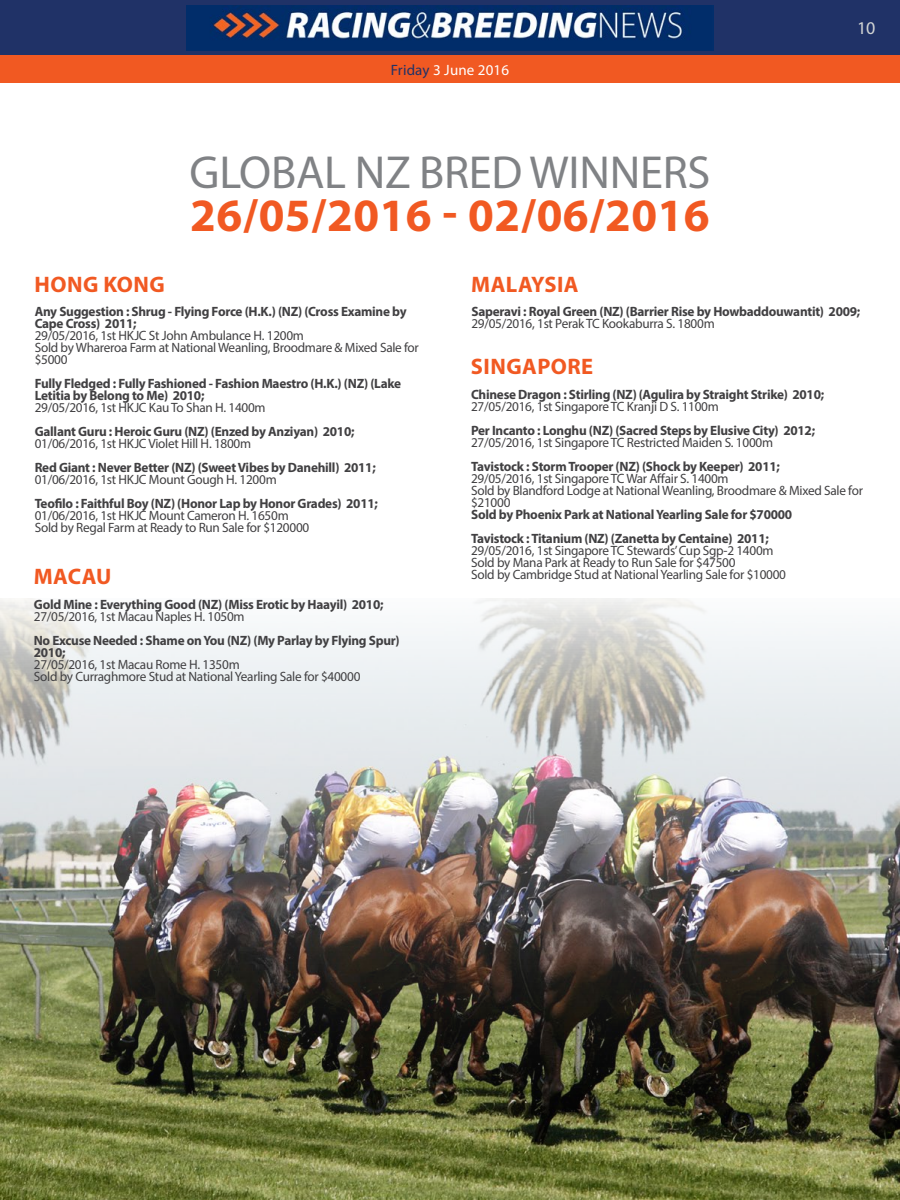
<style>
.page{position:relative;width:900px;height:1200px;background:#fff}
.page>*{position:absolute;margin:0;border:0;box-sizing:border-box;transform-origin:0 0}
.t1{font:700 46.5px "Myriad Pro";letter-spacing:.01em;color:#f15922}
.t2{font:46.5px "Myriad Pro";letter-spacing:-.005em;color:#808285}
.t3{font:700 22.5px "Myriad Pro";letter-spacing:.02em;color:#f15922}
.t4{font:18px "Myriad Pro";color:#d1d4d4}
.t5{font:15px "Myriad Pro";letter-spacing:.01em;color:#fff}
.t6{font:13.5px/12px "Myriad Pro";letter-spacing:-.02em;color:#414042}
.t7{font:700 13.5px/12px "Myriad Pro";letter-spacing:-.02em;color:#414042}
.s1{color:#203267}
</style>
<div class="page">
<div style="left:0;top:0;width:900px;height:64px;background:#203267"></div>
<div style="left:0;top:56px;width:900px;height:27px;background:#f15922"></div>
<img style="left:187px;top:5px;width:526px;height:46px">
<img style="left:0;top:599px;width:900px;height:600px">
<p class="t5" style="left:391px;top:61px;width:120px"><span class="s1">Friday</span> 3 June 2016</p>
<h2 class="t3" style="left:35px;top:269px;width:85px">HONG KON</h2>
<h2 class="t3" style="left:150px;top:269px;width:17px">G</h2>
<h1 class="t2" style="left:190px;top:144px;width:522px">Global NZ Bred Winners</h1>
<h1 class="t1" style="left:190px;top:185px;width:521px">26/05/2016 - 02/06/2016</h1>
<h2 class="t3" style="left:471px;top:269px;width:86px">MALAYSIA</h2>
<h3 class="t4" style="left:857px;top:17px;width:20px">10</h3>
<p class="t7" style="left:35px;top:305px;width:374px">Any Suggestion : Shrug - Flying Force (H.K.) (NZ) (Cross Examine by<br>Cape Cross) 2011;</p>
<p class="t6" style="left:35px;top:330px;width:386px">29/05/2016, 1st HKJC St John Ambulance H. 1200m<br>Sold by Whareroa Farm at National Weanling, Broodmare &amp; Mixed Sale for $5000</p>
<p class="t7" style="left:35px;top:377px;width:368px">Fully Fledged : Fully Fashioned - Fashion Maestro (H.K.) (NZ) (Lake<br>Letitia by Belong to Me) 2010;</p>
<p class="t6" style="left:35px;top:402px;width:232px">29/05/2016, 1st HKJC Kau To Shan H. 1400m</p>
<p class="t7" style="left:35px;top:425px;width:321px">Gallant Guru : Heroic Guru (NZ) (Enzed by Anziyan) 2010;</p>
<p class="t6" style="left:35px;top:438px;width:218px">01/06/2016, 1st HKJC Violet Hill H. 1800m</p>
<p class="t7" style="left:35px;top:461px;width:343px">Red Giant : Never Better (NZ) (Sweet Vibes by Danehill) 2011;</p>
<p class="t6" style="left:35px;top:474px;width:244px">01/06/2016, 1st HKJC Mount Gough H. 1200m</p>
<p class="t7" style="left:35px;top:498px;width:345px">Teofilo : Faithful Boy (NZ) (Honor Lap by Honor Grades) 2011;</p>
<p class="t6" style="left:35px;top:510px;width:276px">01/06/2016, 1st HKJC Mount Cameron H. 1650m<br>Sold by Regal Farm at Ready to Run Sale for $120000</p>
<h2 class="t3" style="left:34px;top:562px;width:35px">MACAU</h2>
<p class="t7" style="left:34px;top:598px;width:351px">Gold Mine : Everything Good (NZ) (Miss Erotic by Haayil) 2010;</p>
<p class="t6" style="left:34px;top:610px;width:212px">27/05/2016, 1st Macau Naples H. 1050m</p>
<p class="t7" style="left:34px;top:634px;width:367px">No Excuse Needed : Shame on You (NZ) (My Parlay by Flying Spur)<br>2010;</p>
<p class="t6" style="left:34px;top:658px;width:328px">27/05/2016, 1st Macau Rome H. 1350m<br>Sold by Curraghmore Stud at National Yearling Sale for $40000</p>
<p class="t7" style="left:471px;top:306px;width:391px">Saperavi : Royal Green (NZ) (Barrier Rise by Howbaddouwantit) 2009;</p>
<p class="t6" style="left:471px;top:318px;width:245px">29/05/2016, 1st Perak TC Kookaburra S. 1800m</p>
<h2 class="t3" style="left:471px;top:352px;width:95px">SINGAPORE</h2>
<p class="t7" style="left:471px;top:388px;width:355px">Chinese Dragon : Stirling (NZ) (Agulira by Straight Strike) 2010;</p>
<p class="t6" style="left:471px;top:400px;width:249px">27/05/2016, 1st Singapore TC Kranji D S. 1100m</p>
<p class="t7" style="left:471px;top:424px;width:346px">Per Incanto : Longhu (NZ) (Sacred Steps by Elusive City) 2012;</p>
<p class="t6" style="left:471px;top:436px;width:304px">27/05/2016, 1st Singapore TC Restricted Maiden S. 1000m</p>
<p class="t7" style="left:471px;top:460px;width:310px">Tavistock : Storm Trooper (NZ) (Shock by Keeper) 2011;</p>
<p class="t6" style="left:471px;top:472px;width:393px">29/05/2016, 1st Singapore TC War Affair S. 1400m<br>Sold by Blandford Lodge at National Weanling, Broodmare &amp; Mixed Sale for $21000</p>
<p class="t7" style="left:471px;top:502px;width:323px;line-height:24px">Sold by Phoenix Park at National Yearling Sale for $70000<br>Tavistock : Titanium (NZ) (Zanetta by Centaine) 2011;</p>
<p class="t6" style="left:471px;top:544px;width:316px">29/05/2016, 1st Singapore TC Stewards’ Cup Sgp-2 1400m<br>Sold by Mana Park at Ready to Run Sale for $47500<br>Sold by Cambridge Stud at National Yearling Sale for $10000</p>
</div>
